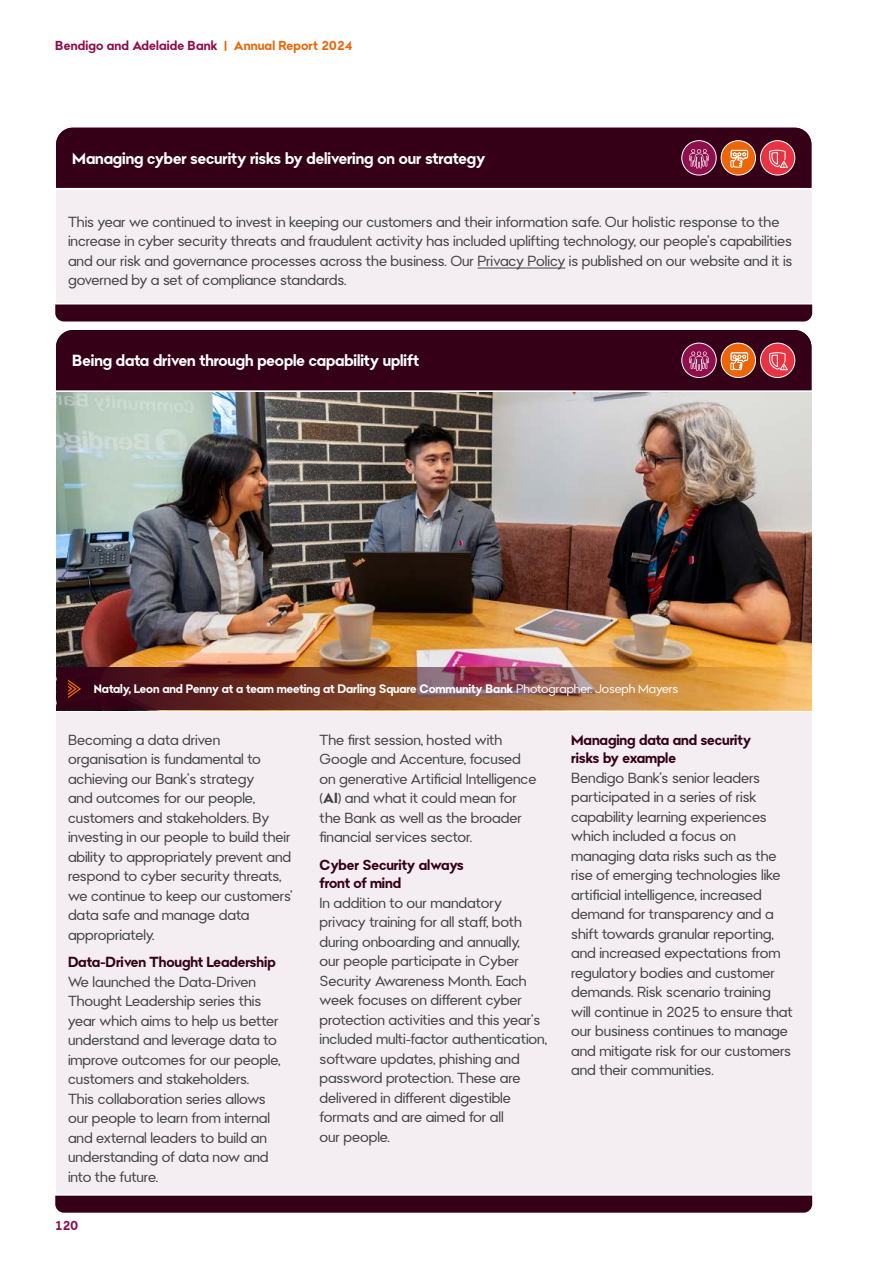
<style>
.page{position:relative;width:893px;height:1263px;background:#fff}
.page>*{position:absolute;margin:0;border:0;box-sizing:border-box;transform-origin:0 0}
.t1{font:700 15.75px "Bendigo Sans";letter-spacing:-.005em;color:#fff}
.t2{font:14.25px/19.5px "Bendigo Sans";letter-spacing:-.005em;color:#424241}
.t3{font:700 14.25px/18.8px "Bendigo Sans";letter-spacing:-.005em;color:#350017}
.t4{font:700 12.75px "Bendigo Sans";letter-spacing:.01em;color:#8e0f4b}
.t5{font:700 12px "Bendigo Sans";letter-spacing:-.005em;color:#fff}
.s1{color:#ec6608}
.s2{font-weight:400}
.s3{font-weight:700}
</style>
<div class="page">
<img style="left:56px;top:392px;width:755px;height:318px">
<div style="left:56px;top:712px;width:755px;height:481px;background:#f4eef3"></div>
<div style="left:55px;top:1196px;width:757px;height:17px;background:#350017"></div>
<div style="left:56px;top:330px;width:755px;height:60px;background:#350017"></div>
<div style="left:682px;top:343px;width:34px;height:34px;background:#8e0f4b;border-radius:50%"></div>
<svg style="left:689px;top:351px;width:20px;height:20px"></svg>
<div style="left:681px;top:343px;width:35px;height:35px;border:1px solid #fff;border-radius:50%"></div>
<div style="left:721px;top:343px;width:34px;height:34px;background:#ec6608;border-radius:50%"></div>
<svg style="left:730px;top:352px;width:18px;height:18px"></svg>
<div style="left:721px;top:343px;width:35px;height:35px;border:1px solid #fff;border-radius:50%"></div>
<div style="left:760px;top:343px;width:35px;height:34px;background:#e73442;border-radius:50%"></div>
<svg style="left:769px;top:352px;width:19px;height:18px"></svg>
<div style="left:760px;top:343px;width:35px;height:35px;border:1px solid #fff;border-radius:50%"></div>
<div style="left:56px;top:190px;width:755px;height:112px;background:#f4eef3"></div>
<hr style="left:478px;top:268px;width:87px;height:1px;background:#424241">
<div style="left:55px;top:304px;width:757px;height:17px;background:#350017"></div>
<div style="left:56px;top:128px;width:755px;height:60px;background:#350017"></div>
<div style="left:682px;top:141px;width:34px;height:34px;background:#8e0f4b;border-radius:50%"></div>
<svg style="left:689px;top:149px;width:20px;height:19px"></svg>
<div style="left:681px;top:140px;width:35px;height:35px;border:1px solid #fff;border-radius:50%"></div>
<div style="left:721px;top:141px;width:34px;height:34px;background:#ec6608;border-radius:50%"></div>
<svg style="left:730px;top:150px;width:18px;height:18px"></svg>
<div style="left:721px;top:140px;width:35px;height:35px;border:1px solid #fff;border-radius:50%"></div>
<div style="left:760px;top:141px;width:35px;height:34px;background:#e73442;border-radius:50%"></div>
<svg style="left:769px;top:150px;width:19px;height:18px"></svg>
<div style="left:760px;top:140px;width:35px;height:35px;border:1px solid #fff;border-radius:50%"></div>
<svg style="left:57px;top:668px;width:754px;height:42px;background:#8f5539"></svg>
<svg style="left:68px;top:679px;width:13px;height:19px"></svg>
<p class="t4" style="left:55px;top:37px;width:299px">Bendigo and Adelaide Bank <span class="s1">| Annual Report 2024</span></p>
<p class="t1" style="left:72px;top:148px;width:415px">Managing cyber security risks by delivering on our strategy</p>
<p class="t2" style="left:68px;top:212px;width:726px">This year we continued to invest in keeping our customers and their information safe. Our holistic response to the increase in cyber security threats and fraudulent activity has included uplifting technology, our people’s capabilities and our risk and governance processes across the business. Our Privacy Policy is published on our website and it is governed by a set of compliance standards.</p>
<p class="t1" style="left:72px;top:351px;width:348px">Being data driven through people capability uplift</p>
<p class="t5" style="left:94px;top:682px;width:586px">Nataly, Leon and Penny at a team meeting at Darling Square Community Bank <span class="s2">Photographer: Joseph Mayers</span></p>
<p class="t2" style="left:68px;top:730px;width:226px">Becoming a data driven organisation is fundamental to achieving our Bank’s strategy<br>and outcomes for our people, customers and stakeholders. By investing in our people to build their ability to appropriately prevent and respond to cyber security threats, we continue to keep our customers’ data safe and manage data appropriately.</p>
<p class="t3" style="left:68px;top:952px;width:209px">Data-Driven Thought Leadership</p>
<p class="t2" style="left:68px;top:972px;width:214px">We launched the Data-Driven<br>Thought Leadership series this year which aims to help us better understand and leverage data to improve outcomes for our people, customers and stakeholders.<br>This collaboration series allows our people to learn from internal and external leaders to build an understanding of data now and into the future.</p>
<p class="t4" style="left:55px;top:1217px;width:24px">120</p>
<p class="t2" style="left:320px;top:730px;width:218px">The first session, hosted with<br>Google and Accenture, focused on generative Artificial Intelligence (<span class="s3">AI</span>) and what it could mean for the Bank as well as the broader financial services sector.</p>
<p class="t3" style="left:320px;top:855px;width:146px">Cyber Security always front of mind</p>
<p class="t2" style="left:320px;top:893px;width:229px">In addition to our mandatory privacy training for all staff, both during onboarding and annually,<br>our people participate in Cyber<br>Security Awareness Month. Each week focuses on different cyber protection activities and this year’s included multi-factor authentication, software updates, phishing and password protection. These are delivered in different digestible formats and are aimed for all<br>our people.</p>
<p class="t3" style="left:571px;top:730px;width:181px">Managing data and security risks by example</p>
<p class="t2" style="left:571px;top:768px;width:223px">Bendigo Bank’s senior leaders participated in a series of risk capability learning experiences which included a focus on managing data risks such as the rise of emerging technologies like artificial intelligence, increased demand for transparency and a shift towards granular reporting, and increased expectations from regulatory bodies and customer demands. Risk scenario training will continue in 2025 to ensure that our business continues to manage and mitigate risk for our customers and their communities.</p>
</div>
